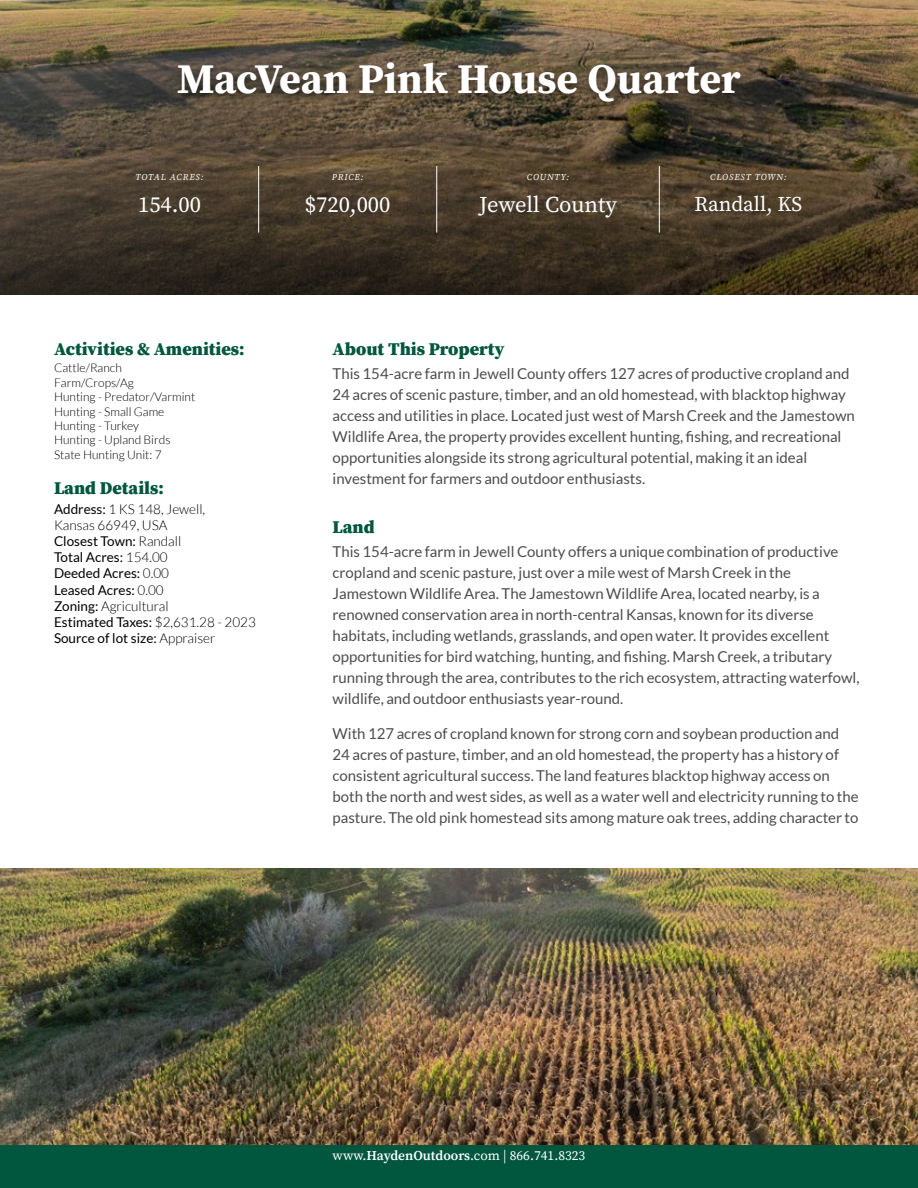
<style>
.page{position:relative;width:918px;height:1188px;background:#fff}
.page>*{position:absolute;margin:0;border:0;box-sizing:border-box;transform-origin:0 0}
.t1{font:700 42px "Source Serif Pro";color:#fff}
.t2{font:22.5px "Source Serif Pro";color:#fff}
.t3{font:21px "Source Serif Pro";color:#fff}
.t4{font:900 18px "Source Serif Pro";color:#00573d}
.t5{font:15px/21px "Lato";color:#4d4d4f}
.t6{font:13.5px/16.2px "Lato";color:#000}
.t7{font:13.5px "Source Serif Pro";color:#fff}
.t8{font:300 12px/14.4px "Lato";color:#000}
.t9{font:italic 9px "Source Serif Pro";letter-spacing:.1em;color:#fff}
.s1{font-weight:300}
.s2{font-weight:600}
</style>
<div class="page">
<div style="left:0;top:1144px;width:918px;height:44px;background:#00573d"></div>
<img style="left:0;top:868px;width:918px;height:276px">
<svg style="left:0;top:0;width:918px;height:294px;background:#554733"></svg>
<div style="left:170px;top:58px;width:578px;height:55px;background:#000;opacity:.45"></div>
<svg style="left:258px;top:166px;width:1px;height:25px"></svg>
<svg style="left:436px;top:166px;width:1px;height:25px"></svg>
<svg style="left:659px;top:166px;width:1px;height:25px"></svg>
<hr style="left:258px;top:191px;width:1px;height:42px;background:#fff">
<hr style="left:436px;top:191px;width:1px;height:42px;background:#fff">
<hr style="left:659px;top:191px;width:1px;height:42px;background:#fff">
<h1 class="t1" style="left:177px;top:49px;width:565px">MacVean Pink House Quarter</h1>
<p class="t9" style="left:136px;top:171px;width:70px">TOTAL ACRES:</p>
<p class="t9" style="left:332px;top:171px;width:33px">PRICE:</p>
<p class="t9" style="left:527px;top:171px;width:44px">COUNTY:</p>
<p class="t9" style="left:710px;top:171px;width:78px">CLOSEST TOWN:</p>
<h2 class="t2" style="left:138px;top:190px;width:64px">154.00</h2>
<h2 class="t2" style="left:305px;top:190px;width:87px">$720,000</h2>
<h2 class="t2" style="left:479px;top:190px;width:139px">Jewell County</h2>
<h3 class="t3" style="left:694px;top:190px;width:109px">Randall, KS</h3>
<p class="t4" style="left:54px;top:336px;width:192px">Activities &amp; Amenities:</p>
<p class="t8" style="left:54px;top:361px;width:143px">Cattle/Ranch<br>Farm/Crops/Ag<br>Hunting - Predator/Varmint<br>Hunting - Small Game<br>Hunting - Turkey<br>Hunting - Upland Birds<br>State Hunting Unit: 7</p>
<p class="t4" style="left:54px;top:475px;width:111px">Land Details:</p>
<p class="t6" style="left:54px;top:501px;width:203px">Address: <span class="s1">1 KS 148, Jewell,<br>Kansas 66949, USA<br></span>Closest Town: <span class="s1">Randall<br></span>Total Acres: <span class="s1">154.00<br></span>Deeded Acres: <span class="s1">0.00<br></span>Leased Acres: <span class="s1">0.00<br></span>Zoning: <span class="s1">Agricultural<br></span>Estimated Taxes: <span class="s1">$2,631.28 - 2023<br></span>Source of lot size: <span class="s1">Appraiser</span></p>
<p class="t4" style="left:333px;top:336px;width:173px">About This Property</p>
<p class="t5" style="left:333px;top:363px;width:524px">This 154-acre farm in Jewell County offers 127 acres of productive cropland and 24 acres of scenic pasture, timber, and an old homestead, with blacktop highway access and utilities in place. Located just west of Marsh Creek and the Jamestown Wildlife Area, the property provides excellent hunting, fishing, and recreational opportunities alongside its strong agricultural potential, making it an ideal investment for farmers and outdoor enthusiasts.</p>
<p class="t4" style="left:333px;top:514px;width:44px">Land</p>
<p class="t5" style="left:333px;top:541px;width:529px">This 154-acre farm in Jewell County offers a unique combination of productive cropland and scenic pasture, just over a mile west of Marsh Creek in the Jamestown Wildlife Area. The Jamestown Wildlife Area, located nearby, is a renowned conservation area in north-central Kansas, known for its diverse habitats, including wetlands, grasslands, and open water. It provides excellent opportunities for bird watching, hunting, and fishing. Marsh Creek, a tributary running through the area, contributes to the rich ecosystem, attracting waterfowl, wildlife, and outdoor enthusiasts year-round.</p>
<p class="t5" style="left:333px;top:723px;width:528px">With 127 acres of cropland known for strong corn and soybean production and 24 acres of pasture, timber, and an old homestead, the property has a history of consistent agricultural success. The land features blacktop highway access on both the north and west sides, as well as a water well and electricity running to the pasture. The old pink homestead sits among mature oak trees, adding character to</p>
<p class="t7" style="left:333px;top:1146px;width:254px">www.<span class="s2">HaydenOutdoors</span>.com | 866.741.8323</p>
</div>
